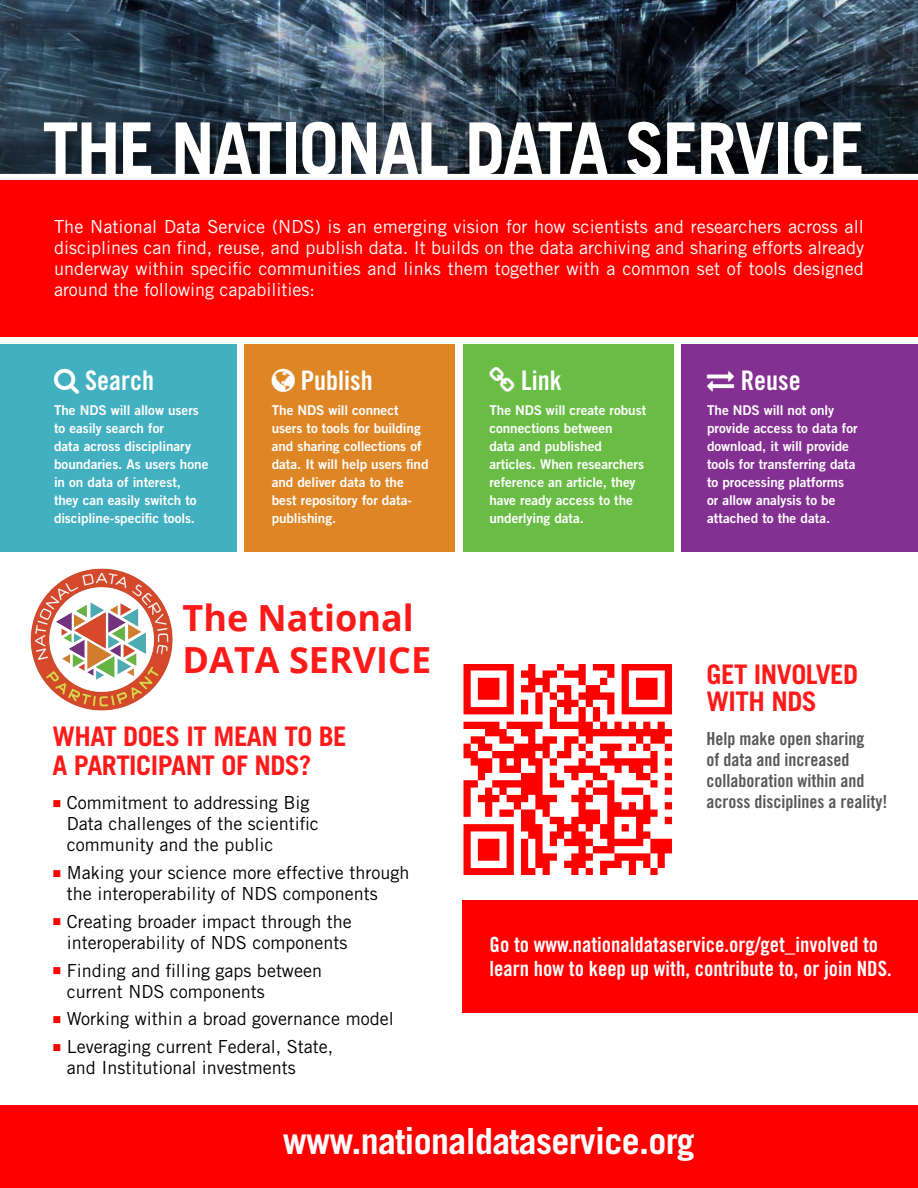
<style>
.page{position:relative;width:918px;height:1188px;background:#fff}
.page>*{position:absolute;margin:0;border:0;box-sizing:border-box;transform-origin:0 0}
.t1{font:700 72.45px "Trade Gothic LT Std";letter-spacing:-.03em;color:#fff}
.t2{font:700 36px "Trade Gothic LT Std";letter-spacing:-.02em;color:#fff}
.t3{font:700 36px/42px "Open Sans";color:#ff1a1a}
.t4{font:700 27px/28.5px "Trade Gothic LT Std";letter-spacing:-.02em;color:#ff1a1a}
.t5{font:27px "Trade Gothic LT Std Bd Cn 20";color:#fff}
.t6{font:21px/24px "Trade Gothic LT Std Bd Cn 20";color:#fff}
.t7{font:18px/21px "Trade Gothic LT Std";color:#000}
.t8{font:18px/21px "Trade Gothic LT Std";color:#fff;text-align:justify}
.t9{font:18px/21px "Trade Gothic LT Std Bd Cn 20";color:#58595b}
.t10{font:13.5px/18px "Trade Gothic LT Std Bd 2";letter-spacing:-.005em;color:#fff}
.s1{color:#f00}
</style>
<div class="page">
<div style="left:0;top:344px;width:236px;height:208px;background:#42b0c0"></div>
<div style="left:245px;top:344px;width:210px;height:208px;background:#de8626"></div>
<div style="left:463px;top:344px;width:210px;height:208px;background:#69bd45"></div>
<div style="left:682px;top:344px;width:236px;height:208px;background:#843092"></div>
<svg style="left:0;top:0;width:918px;height:174px;background:#314454"></svg>
<div style="left:0;top:1105px;width:918px;height:83px;background:#f00"></div>
<div style="left:41px;top:119px;width:833px;height:69px;background:#000;opacity:.45"></div>
<svg style="left:0;top:174px;width:918px;height:6px"></svg>
<div style="left:0;top:180px;width:918px;height:157px;background:#f00"></div>
<div style="left:463px;top:900px;width:455px;height:112px;background:#f00"></div>
<svg style="left:464px;top:664px;width:208px;height:210px"></svg>
<img style="left:30px;top:568px;width:143px;height:143px">
<h1 class="t1" style="left:42px;top:104px;width:824px">THE NATIONAL DATA SERVICE</h1>
<p class="t8" style="left:54px;top:216px;width:812px">The National Data Service (NDS) is an emerging vision for how scientists and researchers across all disciplines can find, reuse, and publish data. It builds on the data archiving and sharing efforts already underway within specific communities and links them together with a common set of tools designed around the following capabilities:</p>
<h3 class="t5" style="left:85px;top:364px;width:70px">Search</h3>
<p class="t10" style="left:54px;top:401px;width:156px">The NDS will allow users to easily search for<br>data across disciplinary boundaries. As users hone in on data of interest, they can easily switch to discipline-specific tools.</p>
<h3 class="t5" style="left:301px;top:364px;width:73px">Publish</h3>
<p class="t10" style="left:272px;top:401px;width:158px">The NDS will connect users to tools for building and sharing collections of data. It will help users find and deliver data to the best repository for data&shy;publishing.</p>
<h2 class="t3" style="left:183px;top:596px;width:250px">The National<br>DATA SERVICE</h2>
<h3 class="t4" style="left:52px;top:722px;width:296px">WHAT DOES IT MEAN TO BE<br>A PARTICIPANT OF NDS?</h3>
<h3 class="t7" style="left:67px;top:792px;width:253px;text-indent:-14px"><span class="s1">■</span> Commitment to addressing Big<br>Data challenges of the scientific community and the public</h3>
<h3 class="t7" style="left:67px;top:862px;width:344px;text-indent:-14px"><span class="s1">■</span> Making your science more effective through the interoperability of NDS components</h3>
<h3 class="t7" style="left:52px;top:911px;width:301px;text-align:center"><span class="s1">■</span> Creating broader impact through the interoperability of NDS components</h3>
<h3 class="t7" style="left:67px;top:959px;width:257px;text-indent:-14px"><span class="s1">■</span> Finding and filling gaps between current NDS components</h3>
<h3 class="t7" style="left:52px;top:1008px;width:343px"><span class="s1">■</span> Working within a broad governance model</h3>
<h3 class="t7" style="left:67px;top:1036px;width:268px;text-indent:-14px"><span class="s1">■</span> Leveraging current Federal, State, and Institutional investments</h3>
<h3 class="t5" style="left:521px;top:364px;width:42px">Link</h3>
<p class="t10" style="left:489px;top:401px;width:158px">The NDS will create robust connections between<br>data and published articles. When researchers reference an article, they have ready access to the underlying data.</p>
<h3 class="t5" style="left:741px;top:364px;width:61px">Reuse</h3>
<p class="t10" style="left:707px;top:401px;width:152px">The NDS will not only provide access to data for download, it will provide tools for transferring data to processing platforms or allow analysis to be attached to the data.</p>
<h3 class="t4" style="left:707px;top:660px;width:153px;line-height:27px">GET INVOLVED<br>WITH NDS</h3>
<h3 class="t9" style="left:707px;top:728px;width:182px">Help make open sharing<br>of data and increased collaboration within and across disciplines a reality!</h3>
<h3 class="t6" style="left:490px;top:932px;width:404px">Go to www.nationaldataservice.org/get_involved to learn how to keep up with, contribute to, or join NDS.</h3>
<h2 class="t2" style="left:283px;top:1119px;width:413px">www.nationaldataservice.org</h2>
</div>
